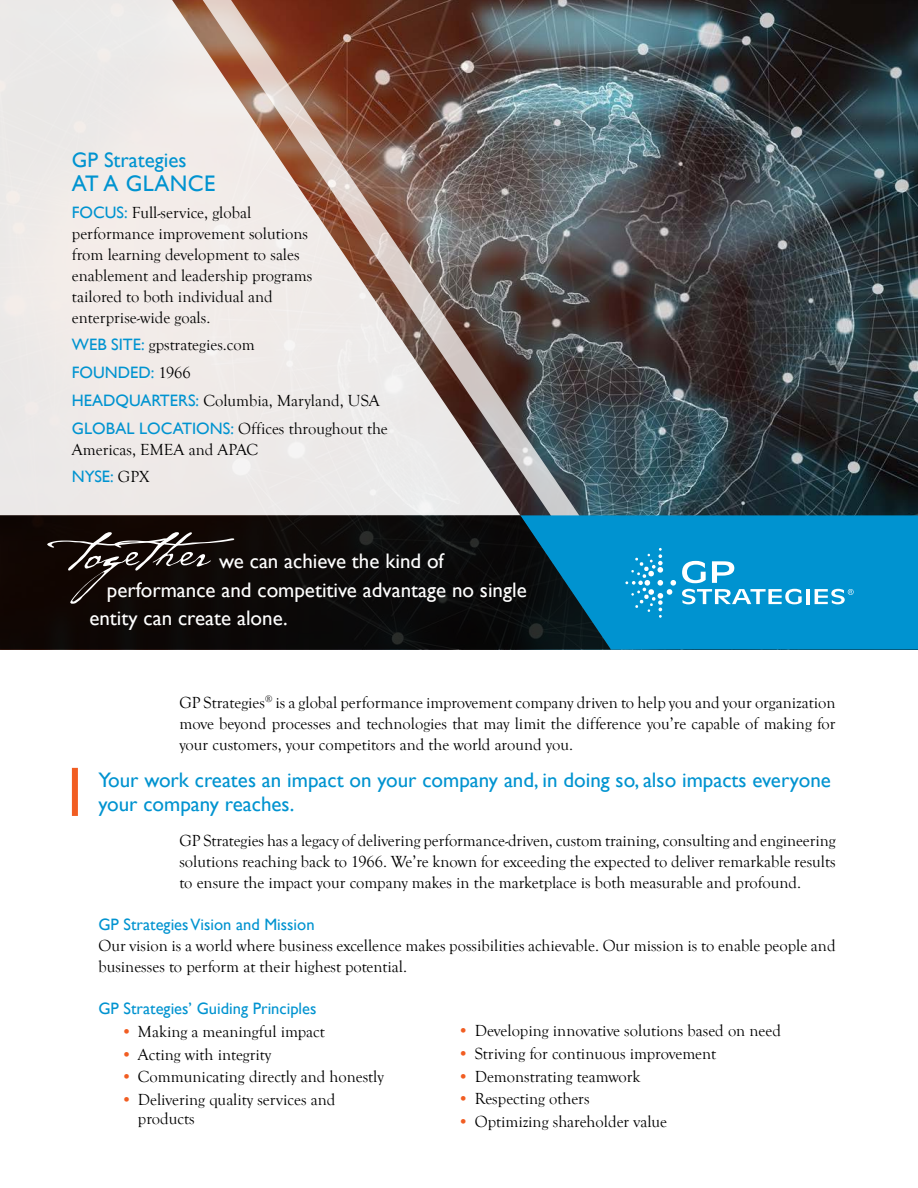
<style>
.page{position:relative;width:918px;height:1188px;background:#fff}
.page>*{position:absolute;margin:0;border:0;box-sizing:border-box;transform-origin:0 0}
.t1{font:57px "P22 Cezanne";letter-spacing:.005em;color:#fff}
.t2{font:22.5px "Gill Sans";letter-spacing:.02em;color:#0093d0}
.t3{font:21px/24px "Gill Sans";color:#0093d0}
.t4{font:21px "Gill Sans";color:#fff}
.t5{font:16.5px/21px "Goudy Old Style T";color:#000}
.t6{font:16.5px "Gill Sans";color:#0093d0}
.s1{font-family:"Gill Sans";color:#0093d0}
.s2{font-family:"Goudy Old Style T";color:#000}
.s3{color:#f15d22}
</style>
<div class="page">
<img style="left:662px;top:0;width:256px;height:515px">
<svg style="left:188px;top:0;width:474px;height:650px;background:#586468"></svg>
<div style="left:611px;top:515px;width:307px;height:134px;background:#0093d0"></div>
<svg style="left:0;top:0;width:520px;height:515px;background:#c9bcb7"></svg>
<svg style="left:0;top:515px;width:611px;height:134px;background:#0c1417"></svg>
<svg style="left:682px;top:561px;width:24px;height:22px"></svg>
<svg style="left:712px;top:561px;width:22px;height:22px"></svg>
<svg style="left:682px;top:589px;width:120px;height:15px"></svg>
<hr style="left:806px;top:589px;width:4px;height:15px;background:#fff">
<svg style="left:625px;top:548px;width:51px;height:69px;background:#1fa0d5"></svg>
<svg style="left:815px;top:589px;width:39px;height:15px"></svg>
<div style="left:72px;top:768px;width:6px;height:48px;background:#f15d22"></div>
<p class="t3" style="left:72px;top:148px;width:116px">GP Strategies</p>
<h2 class="t2" style="left:72px;top:170px;width:145px">AT A GLANCE</h2>
<p class="t5" style="left:72px;top:202px;width:242px"><span class="s1">FOCUS:</span> Full-service, global performance improvement solutions from learning development to sales enablement and leadership programs tailored to both individual and enterprise-wide goals.</p>
<p class="t5" style="left:72px;top:335px;width:184px"><span class="s1">WEB SITE:</span> gpstrategies.com</p>
<p class="t6" style="left:72px;top:363px;width:120px">FOUNDED: <span class="s2">1966</span></p>
<p class="t5" style="left:72px;top:387px;width:317px;line-height:27.8px"><span class="s1">HEADQUARTERS:</span> Columbia, Maryland, USA<br><span class="s1">GLOBAL LOCATIONS:</span> Offices throughout the</p>
<p class="t5" style="left:72px;top:439px;width:188px">Americas, EMEA and APAC</p>
<p class="t6" style="left:72px;top:467px;width:79px">NYSE: <span class="s2">GPX</span></p>
<h1 class="t1" style="left:72px;top:512px;width:189px">together</h1>
<p class="t4" style="left:219px;top:549px;width:226px">we can achieve the kind of</p>
<p class="t4" style="left:107px;top:577px;width:421px">performance and competitive advantage no single</p>
<p class="t4" style="left:89px;top:606px;width:200px">entity can create alone.</p>
<p class="t5" style="left:179px;top:692px;width:658px;text-align:justify">GP Strategies<sup>®</sup> is a global performance improvement company driven to help you and your organization move beyond processes and technologies that may limit the difference you’re capable of making for your customers, your competitors and the world around you.</p>
<p class="t3" style="left:98px;top:769px;width:734px">Your work creates an impact on your company and, in doing so, also impacts everyone your company reaches.</p>
<p class="t5" style="left:179px;top:830px;width:658px;text-align:justify">GP Strategies has a legacy of delivering performance-driven, custom training, consulting and engineering solutions reaching back to 1966. We’re known for exceeding the expected to deliver remarkable results to ensure the impact your company makes in the marketplace is both measurable and profound.</p>
<p class="t6" style="left:98px;top:915px;width:218px">GP Strategies Vision and Mission</p>
<p class="t5" style="left:98px;top:935px;width:739px">Our vision is a world where business excellence makes possibilities achievable. Our mission is to enable people and businesses to perform at their highest potential.</p>
<p class="t6" style="left:98px;top:999px;width:220px">GP Strategies’ Guiding Principles</p>
<p class="t5" style="left:121px;top:1022px;width:205px"><span class="s3">•</span> Making a meaningful impact</p>
<p class="t5" style="left:121px;top:1044px;width:152px"><span class="s3">•</span> Acting with integrity</p>
<p class="t5" style="left:121px;top:1067px;width:264px"><span class="s3">•</span> Communicating directly and honestly</p>
<p class="t5" style="left:138px;top:1090px;width:199px;line-height:19.5px;text-indent:-17px"><span class="s3">•</span> Delivering quality services and products</p>
<p class="t5" style="left:458px;top:1021px;width:325px"><span class="s3">•</span> Developing innovative solutions based on need</p>
<p class="t5" style="left:458px;top:1043px;width:260px"><span class="s3">•</span> Striving for continuous improvement</p>
<p class="t5" style="left:458px;top:1066px;width:184px"><span class="s3">•</span> Demonstrating teamwork</p>
<p class="t5" style="left:458px;top:1089px;width:133px"><span class="s3">•</span> Respecting others</p>
<p class="t5" style="left:458px;top:1111px;width:211px"><span class="s3">•</span> Optimizing shareholder value</p>
</div>
